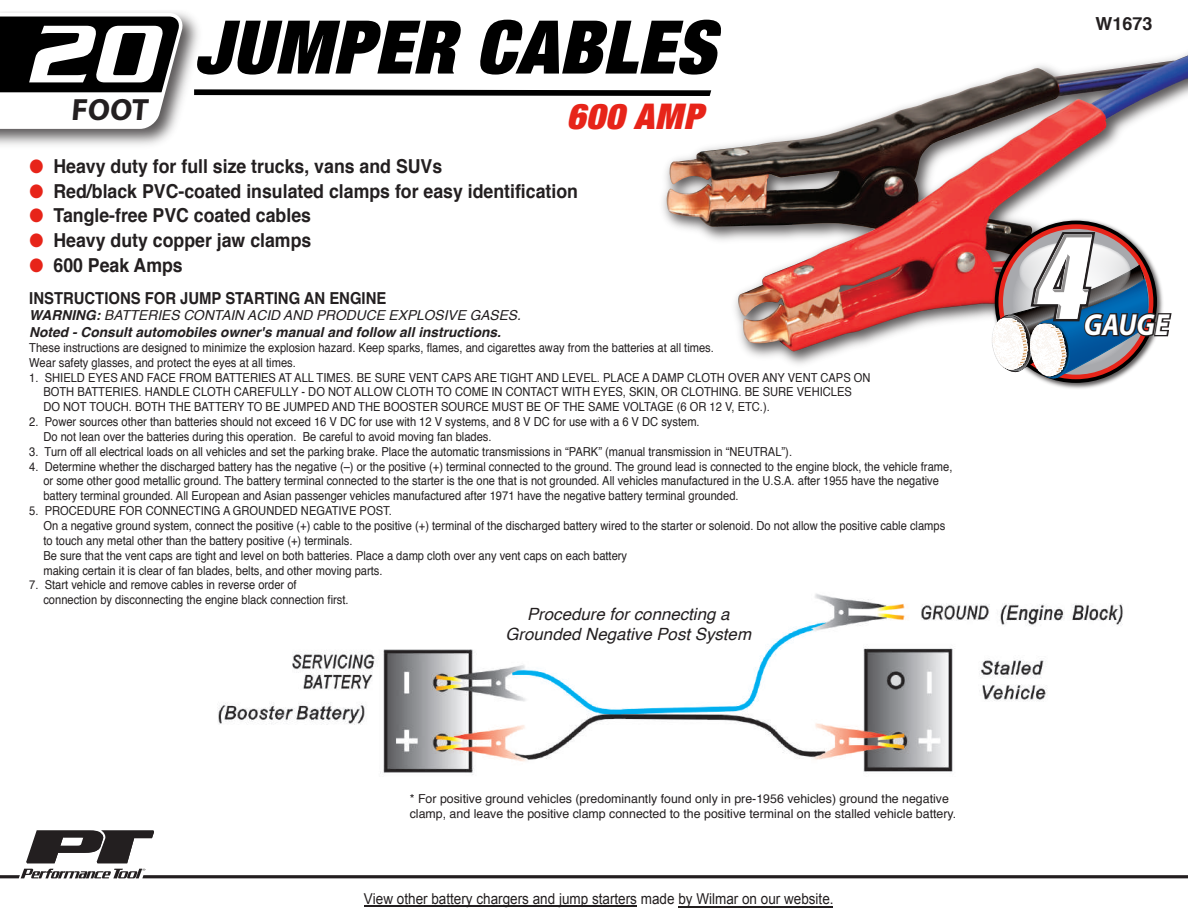
<style>
.page{position:relative;width:1188px;height:918px;background:#fff}
.page>*{position:absolute;margin:0;border:0;box-sizing:border-box;transform-origin:0 0}
.t1{font:italic 900 expanded 74.1px "Helvetica Neue";letter-spacing:.01em;color:#000}
.t2{font:italic 900 expanded 35.55px "Helvetica Neue";letter-spacing:.025em;color:#e72419}
.t3{font:700 30.75px "Myriad Pro";color:#231f20}
.t4{font:italic 700 30.45px "Myriad Pro";color:#fff;scale:.9 1}
.t5{font:700 19.2px "Helvetica";color:#231f20;scale:.92 1}
.t6{font:700 18px "Helvetica";color:#231f20}
.t7{font:italic 16.8px/20.2px "Helvetica";color:#231f20;text-align:center}
.t8{font:700 16.5px "Helvetica";color:#231f20;scale:.9 1}
.t9{font:15px "Arial";color:#221e1f;scale:.9 1}
.t10{font:italic 700 13.8px/16.5px "Helvetica";color:#231f20}
.t11{font:12.3px/14.9px "Helvetica";color:#231f20;scale:.9 1}
.t12{font:12.3px/14.9px "Helvetica";color:#231f20}
.s1{font-family:"Serpentine ICG";font-weight:400;font-stretch:normal;font-size:88.5px;color:#fff}
.s2{color:#e72419}
.s3{font-weight:400}
</style>
<div class="page">
<img style="left:663px;top:53px;width:525px;height:311px">
<img style="left:666px;top:61px;width:509px;height:291px">
<img style="left:218px;top:593px;width:905px;height:182px">
<svg style="left:26px;top:830px;width:128px;height:33px"></svg>
<svg style="left:0;top:869px;width:1188px;height:9px"></svg>
<svg style="left:204px;top:89px;width:507px;height:7px;background:#303030"></svg>
<img style="left:0;top:13px;width:204px;height:132px">
<svg style="left:0;top:11px;width:183px;height:121px"></svg>
<img style="left:991px;top:217px;width:174px;height:172px">
<svg style="left:992px;top:221px;width:180px;height:162px"></svg>
<hr style="left:679px;top:906px;width:154px;height:1px;background:#221e1f">
<hr style="left:364px;top:906px;width:273px;height:1px;background:#221e1f">
<h1 class="t1" style="left:25px;top:0;width:691px"><span class="s1">20</span> JUMPER CABLES</h1>
<h3 class="t3" style="left:71px;top:89px;width:82px">FOOT</h3>
<h2 class="t2" style="left:567px;top:94px;width:138px">600 AMP</h2>
<h3 class="t5" style="left:30px;top:151px;width:450px"><span class="s2">●</span> Heavy duty for full size trucks, vans and SUVs</h3>
<h3 class="t5" style="left:30px;top:175px;width:598px"><span class="s2">●</span> Red/black PVC-coated insulated clamps for easy identification</h3>
<h3 class="t5" style="left:30px;top:200px;width:307px"><span class="s2">●</span> Tangle-free PVC coated cables</h3>
<h3 class="t5" style="left:30px;top:225px;width:308px"><span class="s2">●</span> Heavy duty copper jaw clamps</h3>
<h3 class="t5" style="left:30px;top:250px;width:168px"><span class="s2">●</span> 600 Peak Amps</h3>
<h3 class="t8" style="left:29px;top:285px;width:398px">INSTRUCTIONS FOR JUMP STARTING AN ENGINE</h3>
<p class="t10" style="left:29px;top:307px;width:493px">WARNING: <span class="s3">BATTERIES CONTAIN ACID AND PRODUCE EXPLOSIVE GASES.<br></span>Noted - Consult automobiles owner's manual and follow all instructions.</p>
<p class="t11" style="left:29px;top:340px;width:762px">These instructions are designed to minimize the explosion hazard. Keep sparks, flames, and cigarettes away from the batteries at all times.<br>Wear safety glasses, and protect the eyes at all times.</p>
<p class="t11" style="left:43px;top:370px;width:921px;text-indent:-14px">1. SHIELD EYES AND FACE FROM BATTERIES AT ALL TIMES. BE SURE VENT CAPS ARE TIGHT AND LEVEL. PLACE A DAMP CLOTH OVER ANY VENT CAPS ON<br>BOTH BATTERIES. HANDLE CLOTH CAREFULLY - DO NOT ALLOW CLOTH TO COME IN CONTACT WITH EYES, SKIN, OR CLOTHING. BE SURE VEHICLES<br>DO NOT TOUCH. BOTH THE BATTERY TO BE JUMPED AND THE BOOSTER SOURCE MUST BE OF THE SAME VOLTAGE (6 OR 12 V, ETC.).</p>
<p class="t11" style="left:43px;top:415px;width:731px;text-indent:-14px">2. Power sources other than batteries should not exceed 16 V DC for use with 12 V systems, and 8 V DC for use with a 6 V DC system.<br>Do not lean over the batteries during this operation. Be careful to avoid moving fan blades.</p>
<p class="t11" style="left:29px;top:444px;width:849px">3. Turn off all electrical loads on all vehicles and set the parking brake. Place the automatic transmissions in “PARK” (manual transmission in “NEUTRAL”).</p>
<p class="t11" style="left:43px;top:459px;width:1012px;text-indent:-14px">4. Determine whether the discharged battery has the negative (–) or the positive (+) terminal connected to the ground. The ground lead is connected to the engine block, the vehicle frame, or some other good metallic ground. The battery terminal connected to the starter is the one that is not grounded. All vehicles manufactured in the U.S.A. after 1955 have the negative battery terminal grounded. All European and Asian passenger vehicles manufactured after 1971 have the negative battery terminal grounded.</p>
<p class="t11" style="left:43px;top:504px;width:1004px;text-indent:-14px">5. PROCEDURE FOR CONNECTING A GROUNDED NEGATIVE POST.<br>On a negative ground system, connect the positive (+) cable to the positive (+) terminal of the discharged battery wired to the starter or solenoid. Do not allow the positive cable clamps to touch any metal other than the battery positive (+) terminals.<br>Be sure that the vent caps are tight and level on both batteries. Place a damp cloth over any vent caps on each battery<br>making certain it is clear of fan blades, belts, and other moving parts.</p>
<p class="t11" style="left:43px;top:578px;width:341px;text-indent:-14px">7. Start vehicle and remove cables in reverse order of connection by disconnecting the engine black connection first.</p>
<h3 class="t7" style="left:505px;top:604px;width:247px">Procedure for connecting a<br>Grounded Negative Post System</h3>
<p class="t12" style="left:410px;top:791px;width:548px">* For positive ground vehicles (predominantly found only in pre-1956 vehicles) ground the negative clamp, and leave the positive clamp connected to the positive terminal on the stalled vehicle battery.</p>
<p class="t9" style="left:364px;top:888px;width:523px">View other battery chargers and jump starters made by Wilmar on our website.</p>
<h3 class="t6" style="left:1095px;top:9px;width:59px">W1673</h3>
<h3 class="t4" style="left:1084px;top:305px;width:96px">GAUGE</h3>
</div>
